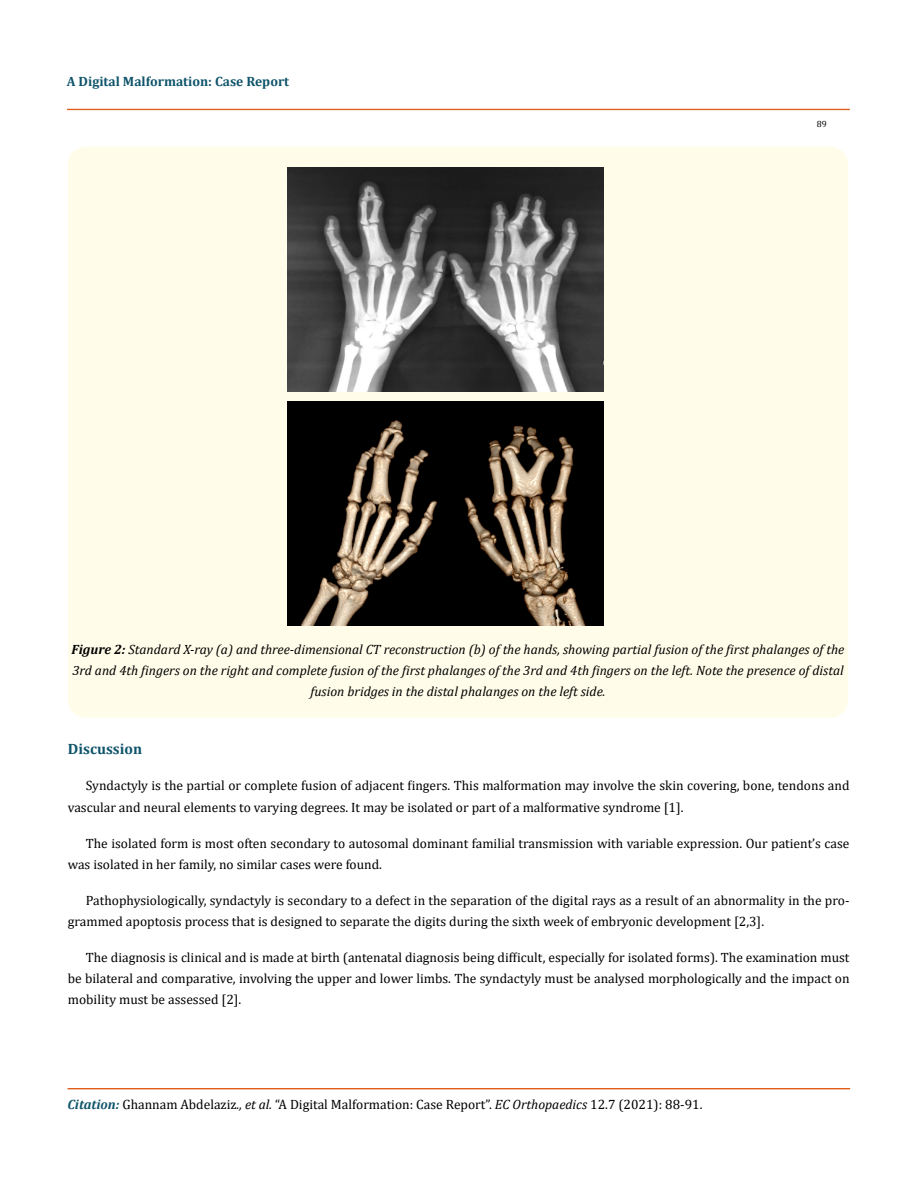
<style>
.page{position:relative;width:917px;height:1190px;background:#fff}
.page>*{position:absolute;margin:0;border:0;box-sizing:border-box;transform-origin:0 0}
.t1{font:700 15px "Cambria";color:#0e546a}
.t2{font:13.5px/21px "Cambria";color:#000}
.t3{font:italic 13.5px/21px "Cambria";color:#000;text-align:center}
.t4{font:700 13.5px "Cambria";color:#0e546a}
.t5{font:9px "Cambria";color:#000}
.s1{font-weight:700}
.s2{font-weight:700;font-style:italic;color:#0e546a}
.s3{font-style:italic}
</style>
<div class="page">
<div style="left:67px;top:109px;width:782px;height:1px;border:1px solid #e05d1a"></div>
<div style="left:68px;top:1088px;width:781px;height:1px;border:1px solid #e05d1a"></div>
<div style="left:68px;top:147px;width:780px;height:570px;background:#fffde9;border-radius:18px"></div>
<img style="left:287px;top:168px;width:316px;height:224px">
<img style="left:287px;top:402px;width:316px;height:224px">
<p class="t4" style="left:67px;top:72px;width:224px">A Digital Malformation: Case Report</p>
<p class="t5" style="left:816px;top:118px;width:11px">89</p>
<p class="t3" style="left:72px;top:638px;width:774px"><span class="s1">Figure 2:</span> Standard X-ray (a) and three-dimensional CT reconstruction (b) of the hands, showing partial fusion of the first phalanges of the<br>3rd and 4th fingers on the right and complete fusion of the first phalanges of the 3rd and 4th fingers on the left. Note the presence of distal fusion bridges in the distal phalanges on the left side.</p>
<p class="t1" style="left:68px;top:738px;width:76px">Discussion</p>
<p class="t2" style="left:68px;top:775px;width:783px;text-indent:18px">Syndactyly is the partial or complete fusion of adjacent fingers. This malformation may involve the skin covering, bone, tendons and vascular and neural elements to varying degrees. It may be isolated or part of a malformative syndrome [1].</p>
<p class="t2" style="left:68px;top:832px;width:783px;text-indent:18px">The isolated form is most often secondary to autosomal dominant familial transmission with variable expression. Our patient’s case was isolated in her family, no similar cases were found.</p>
<p class="t2" style="left:68px;top:889px;width:783px;text-indent:18px">Pathophysiologically, syndactyly is secondary to a defect in the separation of the digital rays as a result of an abnormality in the pro&shy;grammed apoptosis process that is designed to separate the digits during the sixth week of embryonic development [2,3].</p>
<p class="t2" style="left:68px;top:946px;width:783px;text-align:justify;text-indent:18px">The diagnosis is clinical and is made at birth (antenatal diagnosis being difficult, especially for isolated forms). The examination must be bilateral and comparative, involving the upper and lower limbs. The syndactyly must be analysed morphologically and the impact on mobility must be assessed [2].</p>
<p class="t2" style="left:68px;top:1093px;width:636px"><span class="s2">Citation:</span> Ghannam Abdelaziz<span class="s3">., et al.</span> “A Digital Malformation: Case Report”. <span class="s3">EC Orthopaedics</span> 12.7 (2021): 88-91.</p>
</div>
